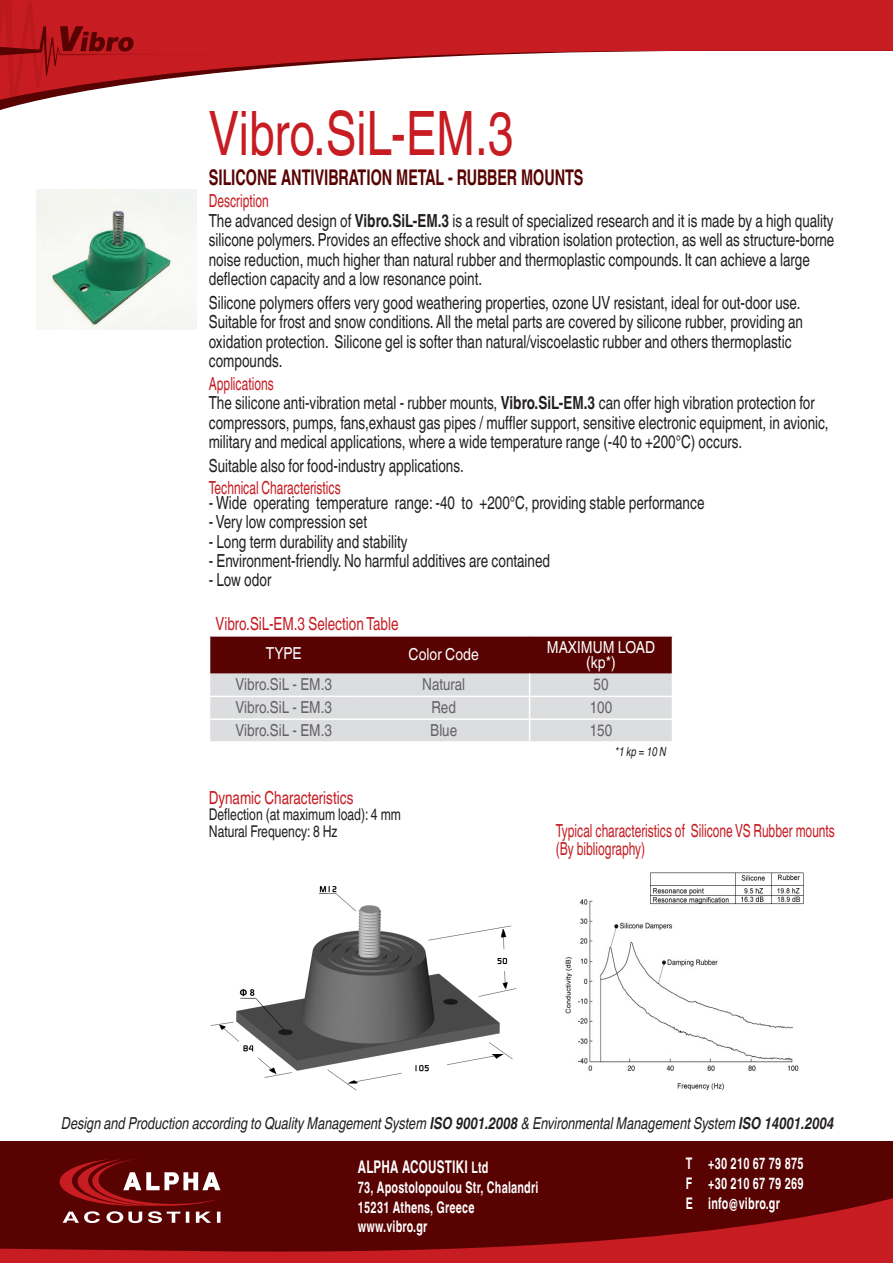
<style>
.page{position:relative;width:893px;height:1263px;background:#fff}
.page>*{position:absolute;margin:0;border:0;box-sizing:border-box;transform-origin:0 0}
.MODEL{font:61.2px "Helvetica World";color:#c61c22;scale:.75 1}
.Sub_title{font:700 21.6px "Helvetica World";color:#580202;scale:.67 1}
.t1{font:18px/19.5px "Helvetica World";color:#231f20;scale:.75 1}
.Sub_title_-_descript{font:18px/18px "Helvetica World";color:#c61c22;scale:.67 1}
.Dynamic_characterist{font:18px "Helvetica World";color:#c61c22;scale:.75 1}
.Sub_title-2{font:18px "Helvetica World";color:#c61c22;scale:.67 1}
.t2{font:700 17.4px "Helvetica World";letter-spacing:.02em;color:#fff;scale:.67 1}
.t3{font:italic 16.5px "Helvetica World";color:#231f20;scale:.77 1}
.Table_-_grey_text{font:16.5px "Helvetica World";color:#636366;scale:.82 1}
.Table_-_red_box{font:16.5px/15px "Helvetica World";color:#fff;text-align:center;scale:.85 1}
.Dynamic_characterist-2{font:16.2px "Helvetica World";color:#231f20;scale:.75 1}
.t4{font:700 16.05px/19.8px "Helvetica World";letter-spacing:.02em;color:#fff;scale:.67 1}
.Dynamic_characterist-3{font:italic 12.6px "Helvetica World";color:#231f20;scale:.75 1}
.s1{font-weight:700}
.s2{font-size:16.05px}
</style>
<div class="page">
<svg style="left:0;top:0;width:893px;height:110px"></svg>
<svg style="left:0;top:0;width:267px;height:102px"></svg>
<div style="left:0;top:1141px;width:893px;height:44px;background:#580202"></div>
<svg style="left:0;top:1185px;width:893px;height:78px;background:#7a0a0c"></svg>
<svg style="left:60px;top:1159px;width:160px;height:64px;background:#7f2a2b"></svg>
<svg style="left:210px;top:637px;width:462px;height:105px;background:#af9293"></svg>
<img style="left:565px;top:872px;width:239px;height:219px">
<img style="left:36px;top:189px;width:160px;height:140px">
<img style="left:210px;top:886px;width:307px;height:205px">
<p class="MODEL" style="left:209px;top:98px;width:408px">Vibro.SiL-EM.3</p>
<p class="Sub_title" style="left:209px;top:165px;width:561px">SILICONE ANTIVIBRATION METAL - RUBBER MOUNTS</p>
<p class="Sub_title-2" style="left:209px;top:191px;width:91px">Description</p>
<p class="t1" style="left:209px;top:211px;width:836px">The advanced design of <span class="s1">Vibro.SiL-EM.3</span> is a result of specialized research and it is made by a high quality silicone polymers. Provides an effective shock and vibration isolation protection, as well as structure-borne noise reduction, much higher than natural rubber and thermoplastic compounds. It can achieve a large deflection capacity and a low resonance point.</p>
<p class="t1" style="left:209px;top:293px;width:794px">Silicone polymers offers very good weathering properties, ozone UV resistant, ideal for out-door use.<br>Suitable for frost and snow conditions. All the metal parts are covered by silicone rubber, providing an oxidation protection. Silicone gel is softer than natural/viscoelastic rubber and others thermoplastic compounds.</p>
<p class="Sub_title_-_descript" style="left:209px;top:375px;width:98px">Applications</p>
<p class="t1" style="left:209px;top:393px;width:828px">The silicone anti-vibration metal - rubber mounts, <span class="s1">Vibro.SiL-EM.3</span> can offer high vibration protection for compressors, pumps, fans,exhaust gas pipes / muffler support, sensitive electronic equipment, in avionic, military and medical applications, where a wide temperature range (-40 to +200°C) occurs.</p>
<p class="t1" style="left:209px;top:456px;width:341px">Suitable also for food-industry applications.</p>
<p class="Sub_title_-_descript" style="left:209px;top:479px;width:198px">Technical Characteristics</p>
<p class="t1" style="left:209px;top:493px;width:662px">- Wide operating temperature range: -40 to +200°C, providing stable performance</p>
<p class="t1" style="left:209px;top:512px;width:213px">- Very low compression set</p>
<p class="t1" style="left:209px;top:532px;width:267px">- Long term durability and stability</p>
<p class="t1" style="left:209px;top:551px;width:457px">- Environment-friendly. No harmful additives are contained</p>
<p class="t1" style="left:209px;top:570px;width:85px">- Low odor</p>
<p class="Dynamic_characterist" style="left:216px;top:613px;width:245px">Vibro.SiL-EM.3 Selection Table</p>
<p class="Table_-_red_box" style="left:266px;top:645px;width:43px">TYPE</p>
<p class="Table_-_red_box" style="left:409px;top:647px;width:84px">Color Code</p>
<p class="Table_-_red_box" style="left:547px;top:639px;width:129px">MAXIMUM LOAD (kp*)</p>
<p class="Table_-_grey_text" style="left:235px;top:675px;width:119px">Vibro.SiL - EM.3</p>
<p class="Table_-_grey_text" style="left:422px;top:675px;width:54px">Natural</p>
<p class="Table_-_grey_text" style="left:594px;top:675px;width:20px">50</p>
<p class="Table_-_grey_text" style="left:235px;top:698px;width:119px">Vibro.SiL - EM.3</p>
<p class="Table_-_grey_text" style="left:431px;top:698px;width:32px">Red</p>
<p class="Table_-_grey_text" style="left:590px;top:698px;width:29px">100</p>
<p class="Table_-_grey_text" style="left:235px;top:721px;width:119px">Vibro.SiL - EM.3</p>
<p class="Table_-_grey_text" style="left:430px;top:721px;width:34px">Blue</p>
<p class="Table_-_grey_text" style="left:590px;top:721px;width:29px">150</p>
<p class="Dynamic_characterist-3" style="left:615px;top:744px;width:70px">*1 kp = 10 N</p>
<p class="Dynamic_characterist" style="left:209px;top:787px;width:194px">Dynamic Characteristics</p>
<p class="Dynamic_characterist-2" style="left:209px;top:805px;width:258px">Deflection (at maximum load): 4 mm</p>
<p class="Dynamic_characterist-2" style="left:209px;top:821px;width:173px">Natural Frequency: 8 Hz</p>
<p class="Sub_title_-_descript" style="left:556px;top:821px;width:418px">Typical characteristics of Silicone VS Rubber mounts (By bibliography)</p>
<p class="t3" style="left:61px;top:1114px;width:1005px">Design and Production according to Quality Management System <span class="s1">ISO 9001.2008</span> &amp; Environmental Management System <span class="s1">ISO 14001.2004</span></p>
<p class="t2" style="left:358px;top:1157px;width:197px">ΑLPHA ACOUSTIKI <span class="s2">Ltd</span></p>
<p class="t4" style="left:358px;top:1177px;width:271px">73, Apostolopoulou Str, Chalandri<br>15231 Athens, Greece www.vibro.gr</p>
<p class="t4" style="left:686px;top:1153px;width:177px;text-align:justify">Τ +30 210 67 79 875<br>F +30 210 67 79 269<br>E info@vibro.gr</p>
</div>
